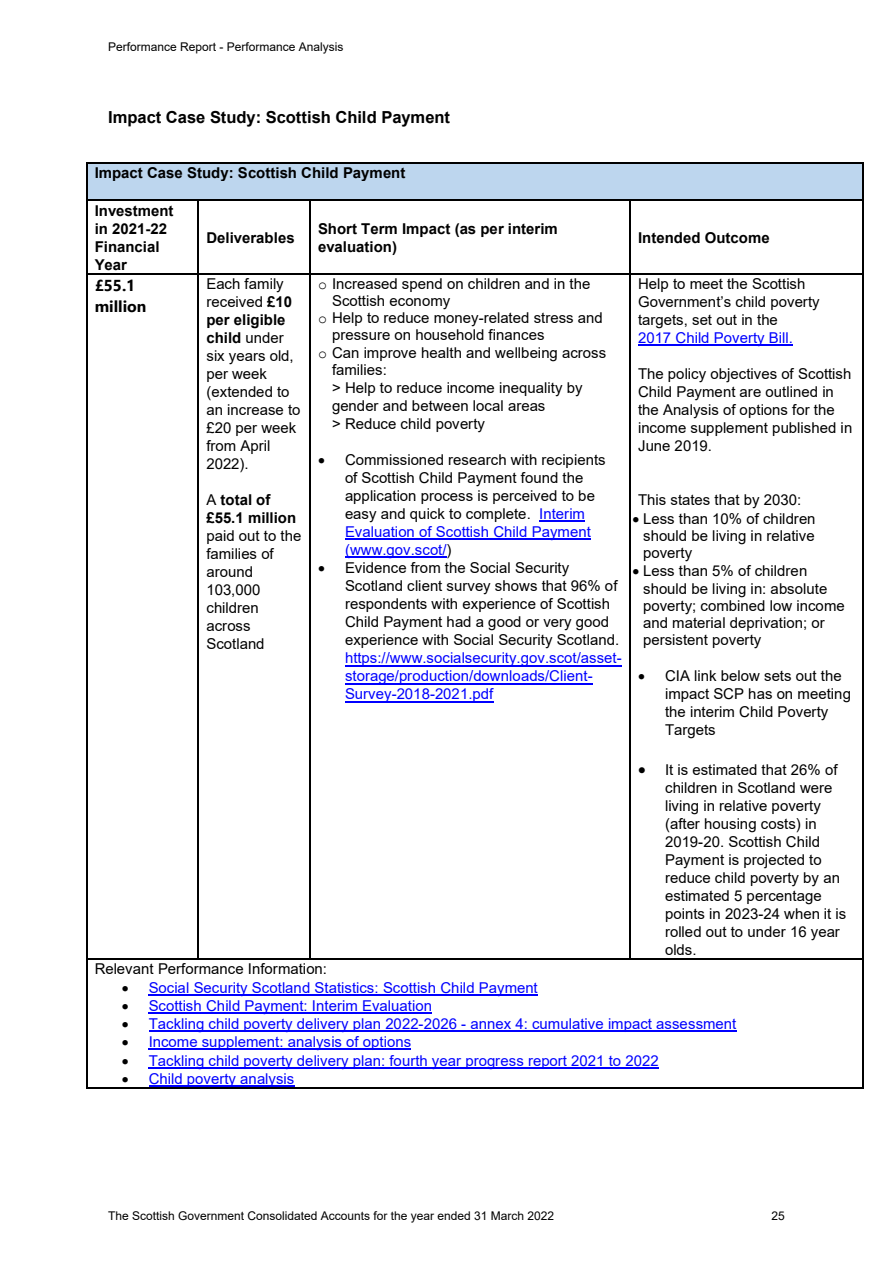
<style>
.page{position:relative;width:893px;height:1263px;background:#fff}
.page>*{position:absolute;margin:0;border:0;box-sizing:border-box;transform-origin:0 0}
.t1{font:700 16.5px "Arial";color:#000}
.t2{font:700 15.9px/20.9px "Segoe UI";color:#000}
.t3{font:15px/18px "Arial";color:#000}
.t4{font:15px "Arial";color:#00f}
.t5{font:700 15px/18px "Arial";color:#000}
.t6{font:12px "Arial";color:#000}
.s1{font-weight:700}
.s2{font-family:"Courier New"}
.s3{color:#00f}
.s4{color:#000}
</style>
<div class="page">
<div style="left:95px;top:163px;width:760px;height:18px;background:#bdd6ee"></div>
<div style="left:95px;top:181px;width:760px;height:18px;background:#bdd6ee"></div>
<hr style="left:87px;top:162px;width:775px;height:1px;background:#000">
<hr style="left:86px;top:163px;width:1px;height:36px;background:#000">
<hr style="left:862px;top:163px;width:1px;height:36px;background:#000">
<hr style="left:87px;top:199px;width:111px;height:2px;background:#000">
<hr style="left:199px;top:199px;width:110px;height:2px;background:#000">
<hr style="left:311px;top:199px;width:318px;height:2px;background:#000">
<hr style="left:631px;top:199px;width:231px;height:2px;background:#000">
<hr style="left:86px;top:201px;width:1px;height:72px;background:#000">
<hr style="left:198px;top:201px;width:1px;height:72px;background:#000">
<hr style="left:309px;top:201px;width:2px;height:72px;background:#000">
<hr style="left:629px;top:201px;width:2px;height:72px;background:#000">
<hr style="left:862px;top:201px;width:1px;height:72px;background:#000">
<hr style="left:539px;top:521px;width:46px;height:1px;background:#00f">
<hr style="left:345px;top:539px;width:246px;height:1px;background:#00f">
<hr style="left:345px;top:557px;width:102px;height:1px;background:#00f">
<hr style="left:345px;top:665px;width:277px;height:1px;background:#00f">
<hr style="left:345px;top:683px;width:248px;height:1px;background:#00f">
<hr style="left:345px;top:701px;width:149px;height:1px;background:#00f">
<hr style="left:638px;top:345px;width:155px;height:1px;background:#00f">
<hr style="left:87px;top:273px;width:111px;height:1px;background:#000">
<hr style="left:199px;top:273px;width:110px;height:1px;background:#000">
<hr style="left:311px;top:273px;width:318px;height:1px;background:#000">
<hr style="left:631px;top:273px;width:231px;height:1px;background:#000">
<hr style="left:86px;top:274px;width:1px;height:684px;background:#000">
<hr style="left:198px;top:274px;width:1px;height:684px;background:#000">
<hr style="left:309px;top:274px;width:2px;height:684px;background:#000">
<hr style="left:629px;top:274px;width:2px;height:684px;background:#000">
<hr style="left:862px;top:274px;width:1px;height:684px;background:#000">
<hr style="left:149px;top:994px;width:389px;height:1px;background:#00f">
<hr style="left:149px;top:1012px;width:283px;height:1px;background:#00f">
<hr style="left:149px;top:1031px;width:588px;height:1px;background:#00f">
<hr style="left:149px;top:1049px;width:262px;height:1px;background:#00f">
<hr style="left:149px;top:1067px;width:510px;height:1px;background:#00f">
<hr style="left:149px;top:1085px;width:145px;height:1px;background:#00f">
<hr style="left:87px;top:958px;width:111px;height:1px;background:#000">
<hr style="left:199px;top:958px;width:110px;height:1px;background:#000">
<hr style="left:311px;top:958px;width:318px;height:1px;background:#000">
<hr style="left:631px;top:958px;width:231px;height:1px;background:#000">
<hr style="left:86px;top:959px;width:1px;height:128px;background:#000">
<hr style="left:87px;top:1087px;width:775px;height:1px;background:#000">
<hr style="left:862px;top:959px;width:1px;height:128px;background:#000">
<p class="t6" style="left:108px;top:39px;width:237px">Performance Report - Performance Analysis</p>
<p class="t1" style="left:108px;top:106px;width:344px">Impact Case Study: Scottish Child Payment</p>
<p class="t5" style="left:95px;top:164px;width:312px">Impact Case Study: Scottish Child Payment</p>
<p class="t5" style="left:95px;top:202px;width:80px">Investment in 2021-22<br>Financial<br>Year</p>
<p class="t5" style="left:206px;top:229px;width:90px">Deliverables</p>
<p class="t5" style="left:318px;top:220px;width:241px">Short Term Impact (as per interim evaluation)</p>
<p class="t5" style="left:638px;top:229px;width:133px">Intended Outcome</p>
<p class="t2" style="left:95px;top:274px;width:53px">£55.1 million</p>
<p class="t3" style="left:206px;top:275px;width:96px">Each family received <span class="s1">£10 per eligible child</span> under six years old, per week (extended to an increase to £20 per week from April<br>2022).</p>
<p class="t3" style="left:206px;top:491px;width:96px">A <span class="s1">total of £55.1 million </span>paid out to the families of around<br>103,000 children across<br>Scotland</p>
<p class="t3" style="left:332px;top:275px;width:260px;line-height:17.1px;text-indent:-14px"><span class="s2">o</span> Increased spend on children and in the<br>Scottish economy</p>
<p class="t3" style="left:332px;top:309px;width:272px;line-height:17.2px;text-indent:-14px"><span class="s2">o</span> Help to reduce money-related stress and pressure on household finances</p>
<p class="t3" style="left:332px;top:344px;width:276px;line-height:17.2px;text-indent:-14px"><span class="s2">o</span> Can improve health and wellbeing across families:</p>
<p class="t3" style="left:332px;top:378px;width:252px">&gt; Help to reduce income inequality by gender and between local areas</p>
<p class="t3" style="left:332px;top:414px;width:154px">&gt; Reduce child poverty</p>
<p class="t3" style="left:345px;top:451px;width:262px;text-indent:-27px">• Commissioned research with recipients of Scottish Child Payment found the application process is perceived to be easy and quick to complete. <span class="s3">Interim Evaluation of Scottish Child Payment (www.gov.scot/</span>)</p>
<p class="t3" style="left:345px;top:559px;width:278px;text-indent:-27px">• Evidence from the Social Security Scotland client survey shows that 96% of respondents with experience of Scottish Child Payment had a good or very good experience with Social Security Scotland. <span class="s3">https://www.socialsecurity.gov.scot/asset&shy;storage/production/downloads/Client-Survey-2018-2021.pdf</span></p>
<p class="t3" style="left:638px;top:275px;width:183px">Help to meet the Scottish<br>Government’s child poverty targets, set out in the</p>
<p class="t4" style="left:638px;top:328px;width:156px">2017 Child Poverty Bill.</p>
<p class="t3" style="left:638px;top:365px;width:216px">The policy objectives of Scottish<br>Child Payment are outlined in the Analysis of options for the income supplement published in<br>June 2019.</p>
<p class="t3" style="left:638px;top:491px;width:165px">This states that by 2030:</p>
<p class="t3" style="left:643px;top:510px;width:174px;line-height:17.2px;text-align:justify;text-indent:-11px">• Less than 10% of children should be living in relative poverty</p>
<p class="t3" style="left:643px;top:562px;width:203px;line-height:17.2px;text-indent:-11px">• Less than 5% of children should be living in: absolute poverty; combined low income and material deprivation; or persistent poverty</p>
<p class="t3" style="left:665px;top:666px;width:187px;text-indent:-27px">• CIA link below sets out the impact SCP has on meeting the interim Child Poverty<br>Targets</p>
<p class="t3" style="left:665px;top:760px;width:183px;text-indent:-27px">• It is estimated that 26% of children in Scotland were living in relative poverty (after housing costs) in<br>2019-20. Scottish Child<br>Payment is projected to reduce child poverty by an estimated 5 percentage points in 2023-24 when it is rolled out to under 16 year olds.</p>
<p class="t3" style="left:95px;top:960px;width:234px">Relevant Performance Information:</p>
<p class="t4" style="left:122px;top:977px;width:418px"><span class="s4">•</span> Social Security Scotland Statistics: Scottish Child Payment</p>
<p class="t4" style="left:122px;top:995px;width:312px"><span class="s4">•</span> Scottish Child Payment: Interim Evaluation</p>
<p class="t4" style="left:122px;top:1013px;width:616px"><span class="s4">•</span> Tackling child poverty delivery plan 2022-2026 - annex 4: cumulative impact assessment</p>
<p class="t4" style="left:122px;top:1032px;width:291px"><span class="s4">•</span> Income supplement: analysis of options</p>
<p class="t4" style="left:122px;top:1050px;width:539px"><span class="s4">•</span> Tackling child poverty delivery plan: fourth year progress report 2021 to 2022</p>
<p class="t4" style="left:122px;top:1068px;width:174px"><span class="s4">•</span> Child poverty analysis</p>
<p class="t6" style="left:108px;top:1207px;width:448px">The Scottish Government Consolidated Accounts for the year ended 31 March 2022</p>
<p class="t6" style="left:772px;top:1207px;width:15px">25</p>
</div>
